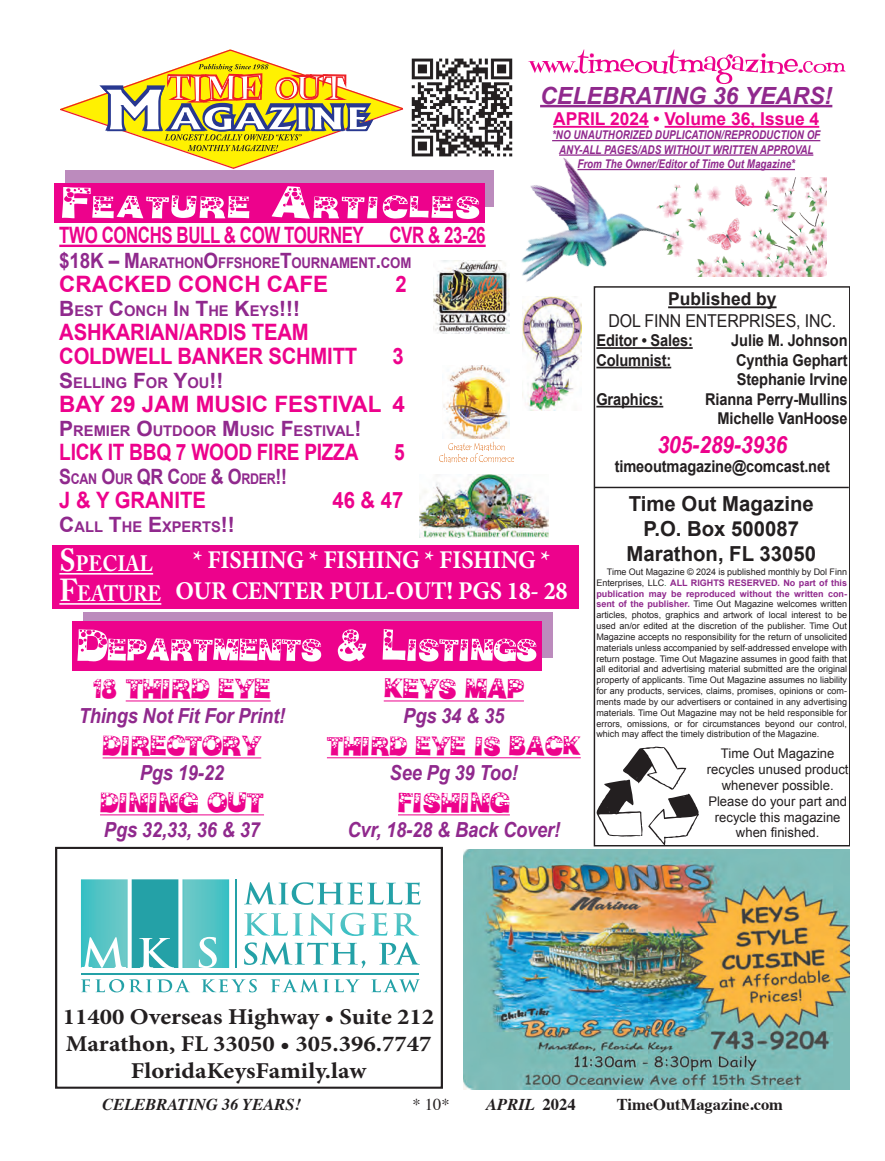
<style>
.page{position:relative;width:885px;height:1161px;background:#fff}
.page>*{position:absolute;margin:0;border:0;box-sizing:border-box;transform-origin:0 0}
.t1{font:26.7px "Bubble Man";color:#ed028c}
.t2{font:700 25.5px/30.8px "Minion Pro";letter-spacing:-.01em;color:#fff;text-align:center;scale:.95 1}
.t3{font:25.5px "Bubble Man";color:#ed028c}
.t4{font:italic 700 23.7px "Arial";color:#90298d}
.t5{font:italic 700 23.7px "Arial";letter-spacing:-.01em;color:#ed028c;scale:.9 1}
.t6{font:700 22.65px/27.2px "Minion Pro";color:#231f20;text-align:center;scale:1.09 1}
.t7{font:700 22.5px/24.2px "Arial";letter-spacing:-.01em;color:#ed028c;scale:.9 1}
.t8{font:700 22.5px "Arial";letter-spacing:-.01em;color:#ed028c}
.t9{font:700 22.5px "Arial";letter-spacing:-.01em;color:#ed028c;scale:.75 1}
.t10{font:700 22.5px "Arial";letter-spacing:-.01em;color:#ed028c;scale:.85 1}
.t11{font:700 22.05px/30.2px "Adobe Caslon Pro";color:#fff;scale:.9 1}
.t12{font:italic 700 20.7px "Arial";letter-spacing:-.01em;color:#90298d;scale:.88 1}
.t13{font:700 20.7px/24.9px "Arial";color:#231f20;text-align:center}
.t14{font:17.7px/21.3px "Arial";letter-spacing:-.01em;color:#231f20;text-align:center;scale:.9 1}
.t15{font:700 17.7px "Arial";color:#ed028c}
.t16{font:italic 700 16.5px "Times";color:#231f20}
.t17{font:700 16.5px "Times";color:#231f20}
.t18{font:16.5px "Times";color:#231f20}
.t19{font:700 16.2px/19.5px "Arial";letter-spacing:-.01em;color:#231f20;scale:.9 1}
.t20{font:700 14.7px "Arial";color:#90298d}
.t21{font:700 14.7px "Arial";color:#90298d;scale:.9 1}
.t22{font:700 14.7px "Arial";letter-spacing:-.03em;color:#90298d;scale:.85 1}
.t23{font:13.35px/16px "Arial";color:#231f20;text-align:center}
.t24{font:italic 700 12px/14.4px "Arial Narrow";color:#90298d;text-align:center}
.t25{font:9px/10.8px "Arial";color:#231f20;text-align:justify}
.s1{font-size:21px}
.s2{font-size:31.65px}
.s3{font-weight:700}
.s4{color:#088439}
.s5{font-weight:700;color:#90298d}
.s6{font-style:normal}
</style>
<div class="page">
<div style="left:53px;top:545px;width:526px;height:64px;background:#ed028c"></div>
<hr style="left:540px;top:105px;width:292px;height:2px;background:#90298d">
<hr style="left:553px;top:126px;width:95px;height:2px;background:#ed028c">
<hr style="left:664px;top:126px;width:155px;height:2px;background:#ed028c">
<hr style="left:552px;top:140px;width:268px;height:1px;background:#90298d">
<hr style="left:559px;top:154px;width:254px;height:2px;background:#90298d">
<hr style="left:577px;top:169px;width:217px;height:1px;background:#90298d">
<hr style="left:59px;top:573px;width:94px;height:1px;background:#fff">
<hr style="left:59px;top:603px;width:102px;height:1px;background:#fff">
<hr style="left:668px;top:306px;width:108px;height:2px;background:#231f20">
<hr style="left:596px;top:347px;width:96px;height:2px;background:#231f20">
<hr style="left:596px;top:367px;width:75px;height:1px;background:#231f20">
<hr style="left:596px;top:406px;width:67px;height:1px;background:#231f20">
<hr style="left:594px;top:486px;width:254px;height:2px;background:#231f20">
<svg style="left:596px;top:746px;width:102px;height:99px"></svg>
<hr style="left:59px;top:245px;width:426px;height:2px;background:#ed028c">
<div style="left:65px;top:171px;width:428px;height:36px;background:#bc8bbd"></div>
<div style="left:55px;top:183px;width:430px;height:40px;background:#ed028c"></div>
<div style="left:84px;top:612px;width:469px;height:45px;background:#bc8bbd"></div>
<div style="left:72px;top:622px;width:469px;height:49px;background:#ed028c"></div>
<img style="left:443px;top:365px;width:66px;height:73px">
<svg style="left:439px;top:442px;width:75px;height:21px"></svg>
<img style="left:522px;top:333px;width:59px;height:77px">
<img style="left:419px;top:475px;width:130px;height:62px">
<img style="left:464px;top:849px;width:385px;height:240px">
<svg style="left:244px;top:942px;width:121px;height:26px"></svg>
<svg style="left:379px;top:942px;width:40px;height:22px"></svg>
<svg style="left:244px;top:912px;width:143px;height:23px"></svg>
<svg style="left:393px;top:913px;width:25px;height:22px"></svg>
<svg style="left:244px;top:882px;width:176px;height:22px"></svg>
<svg style="left:81px;top:879px;width:148px;height:88px;background:#5dc1c3"></svg>
<hr style="left:235px;top:879px;width:2px;height:89px;background:#24a1a7">
<svg style="left:81px;top:979px;width:109px;height:13px"></svg>
<svg style="left:201px;top:979px;width:56px;height:13px"></svg>
<svg style="left:270px;top:979px;width:89px;height:13px"></svg>
<svg style="left:371px;top:979px;width:49px;height:13px"></svg>
<hr style="left:81px;top:973px;width:338px;height:1px;background:#24a1a7">
<div style="left:55px;top:846px;width:388px;height:242px;border:2px solid #231f20"></div>
<svg style="left:62px;top:186px;width:417px;height:33px"></svg>
<svg style="left:77px;top:629px;width:459px;height:32px"></svg>
<svg style="left:528px;top:50px;width:317px;height:34px"></svg>
<svg style="left:60px;top:49px;width:343px;height:119px"></svg>
<img style="left:433px;top:260px;width:76px;height:74px">
<img style="left:411px;top:58px;width:102px;height:99px">
<hr style="left:126px;top:700px;width:144px;height:1px;background:#ed028c">
<hr style="left:103px;top:757px;width:158px;height:1px;background:#ed028c">
<hr style="left:100px;top:814px;width:164px;height:1px;background:#ed028c">
<hr style="left:384px;top:700px;width:140px;height:1px;background:#ed028c">
<hr style="left:327px;top:757px;width:253px;height:1px;background:#ed028c">
<hr style="left:398px;top:814px;width:112px;height:1px;background:#ed028c">
<img style="left:689px;top:178px;width:137px;height:98px">
<img style="left:493px;top:150px;width:196px;height:183px">
<p class="t4" style="left:540px;top:80px;width:294px">CELEBRATING 36 YEARS!</p>
<p class="t15" style="left:553px;top:107px;width:267px">APRIL 2024 • Volume 36, Issue 4</p>
<p class="t24" style="left:552px;top:127px;width:270px">*NO UNAUTHORIZED DUPLICATION/REPRODUCTION OF<br>ANY-ALL PAGES/ADS WITHOUT WRITTEN APPROVAL<br>From The Owner/Editor of Time Out Magazine*</p>
<p class="t9" style="left:59px;top:221px;width:570px">TWO CONCHS BULL &amp; COW TOURNEY CVR &amp; 23-26</p>
<p class="t21" style="left:59px;top:253px;width:392px"><span class="s1">$18K – M</span>ARATHON<span class="s1">O</span>FFSHORE<span class="s1">T</span>OURNAMENT<span class="s1">.</span>COM</p>
<p class="t8" style="left:59px;top:269px;width:270px">CRACKED CONCH CAFE</p>
<p class="t7" style="left:395px;top:272px;width:14px">2</p>
<p class="t20" style="left:59px;top:301px;width:242px"><span class="s1">B</span>EST <span class="s1">C</span>ONCH <span class="s1">I</span>N <span class="s1">T</span>HE <span class="s1">K</span>EYS<span class="s1">!!!</span></p>
<p class="t7" style="left:59px;top:320px;width:332px">ASHKARIAN/ARDIS TEAM<br>COLDWELL BANKER SCHMITT</p>
<p class="t7" style="left:392px;top:344px;width:14px">3</p>
<p class="t20" style="left:59px;top:373px;width:166px"><span class="s1">S</span>ELLING <span class="s1">F</span>OR <span class="s1">Y</span>OU<span class="s1">!!</span></p>
<p class="t8" style="left:59px;top:389px;width:347px">BAY 29 JAM MUSIC FESTIVAL 4</p>
<p class="t20" style="left:59px;top:421px;width:304px"><span class="s1">P</span>REMIER <span class="s1">O</span>UTDOOR <span class="s1">M</span>USIC <span class="s1">F</span>ESTIVAL<span class="s1">!</span></p>
<p class="t10" style="left:59px;top:437px;width:353px">LICK IT BBQ 7 WOOD FIRE PIZZA</p>
<p class="t10" style="left:394px;top:437px;width:14px">5</p>
<p class="t22" style="left:59px;top:469px;width:269px"><span class="s1">S</span>CAN <span class="s1">O</span>UR <span class="s1">QR C</span>ODE <span class="s1">&amp; O</span>RDER<span class="s1">!!</span></p>
<p class="t7" style="left:59px;top:489px;width:164px">J &amp; Y GRANITE</p>
<p class="t7" style="left:332px;top:489px;width:80px">46 &amp; 47</p>
<p class="t20" style="left:59px;top:517px;width:177px"><span class="s1">C</span>ALL <span class="s1">T</span>HE <span class="s1">E</span>XPERTS<span class="s1">!!</span></p>
<p class="t11" style="left:59px;top:548px;width:115px"><span class="s2">S</span>PECIAL<br><span class="s2">F</span>EATURE</p>
<p class="t2" style="left:175px;top:544px;width:414px">* FISHING * FISHING * FISHING *<br>OUR CENTER PULL-OUT! PGS 18- 28</p>
<p class="t1" style="left:93px;top:676px;width:179px">18 THIRD EYE</p>
<p class="t12" style="left:79px;top:702px;width:236px">Things Not Fit For Print!</p>
<p class="t1" style="left:103px;top:733px;width:160px">DIRECTORY</p>
<p class="t12" style="left:140px;top:758px;width:97px">Pgs 19-22</p>
<p class="t1" style="left:100px;top:790px;width:165px">DINING OUT</p>
<p class="t12" style="left:104px;top:815px;width:179px">Pgs 32,33, 36 &amp; 37</p>
<p class="t1" style="left:384px;top:676px;width:142px">KEYS MAP</p>
<p class="t12" style="left:403px;top:702px;width:116px">Pgs 34 &amp; 35</p>
<p class="t3" style="left:327px;top:734px;width:255px">THIRD EYE IS BACK</p>
<p class="t12" style="left:389px;top:758px;width:147px">See Pg 39 Too!</p>
<p class="t1" style="left:398px;top:790px;width:113px">FISHING</p>
<p class="t12" style="left:347px;top:815px;width:243px">Cvr, 18-28 &amp; Back Cover!</p>
<p class="t14" style="left:608px;top:289px;width:254px"><span class="s3">Published by<br></span>DOL FINN ENTERPRISES, INC.</p>
<p class="t19" style="left:596px;top:331px;width:109px">Editor • Sales:</p>
<p class="t19" style="left:731px;top:331px;width:131px">Julie M. Johnson</p>
<p class="t19" style="left:596px;top:351px;width:85px">Columnist:</p>
<p class="t19" style="left:736px;top:351px;width:125px">Cynthia Gephart<br>Stephanie Irvine</p>
<p class="t19" style="left:596px;top:390px;width:76px">Graphics:</p>
<p class="t19" style="left:705px;top:390px;width:160px;text-align:right">Rianna Perry-Mullins<br>Michelle VanHoose</p>
<p class="t5" style="left:657px;top:429px;width:146px">305-289-3936</p>
<p class="t19" style="left:614px;top:457px;width:240px">timeoutmagazine@comcast.net</p>
<p class="t13" style="left:626px;top:492px;width:191px">Time Out Magazine<br>P.O. Box 500087<br>Marathon, FL 33050</p>
<p class="t25" style="left:596px;top:566px;width:252px;text-indent:10px">Time Out Magazine © 2024 is published monthly by Dol Finn Enterprises, LLC<span class="s4">.</span> <span class="s5">ALL RIGHTS RESERVED. No part of this publication may be reproduced without the written con&shy;sent of the publisher.</span> Time Out Magazine welcomes written articles, photos, graphics and artwork of local interest to be used an/or edited at the discretion of the publisher. Time Out Magazine accepts no responsibility for the return of unsolicited materials unless accompanied by self-addressed envelope with return postage. Time Out Magazine assumes in good faith that all editorial and advertising material submitted are the original property of applicants. Time Out Magazine assumes no liability for any products, services, claims, promises, opinions or com&shy;ments made by our advertisers or contained in any advertising materials. Time Out Magazine may not be held responsible for errors, omissions, or for circumstances beyond our control, which may affect the timely distribution of the Magazine.</p>
<p class="t23" style="left:706px;top:745px;width:143px">Time Out Magazine recycles unused product whenever possible.<br>Please do your part and recycle this magazine when finished.</p>
<p class="t6" style="left:63px;top:1002px;width:342px">11400 Overseas Highway • Suite 212<br>Marathon, FL 33050 • 305.396.7747<br>FloridaKeysFamily.law</p>
<p class="t16" style="left:102px;top:1088px;width:200px">CELEBRATING 36 YEARS!</p>
<p class="t18" style="left:412px;top:1088px;width:39px">* 10*</p>
<p class="t16" style="left:486px;top:1088px;width:91px">APRIL <span class="s6">2024</span></p>
<p class="t17" style="left:616px;top:1088px;width:168px">TimeOutMagazine.com</p>
</div>
